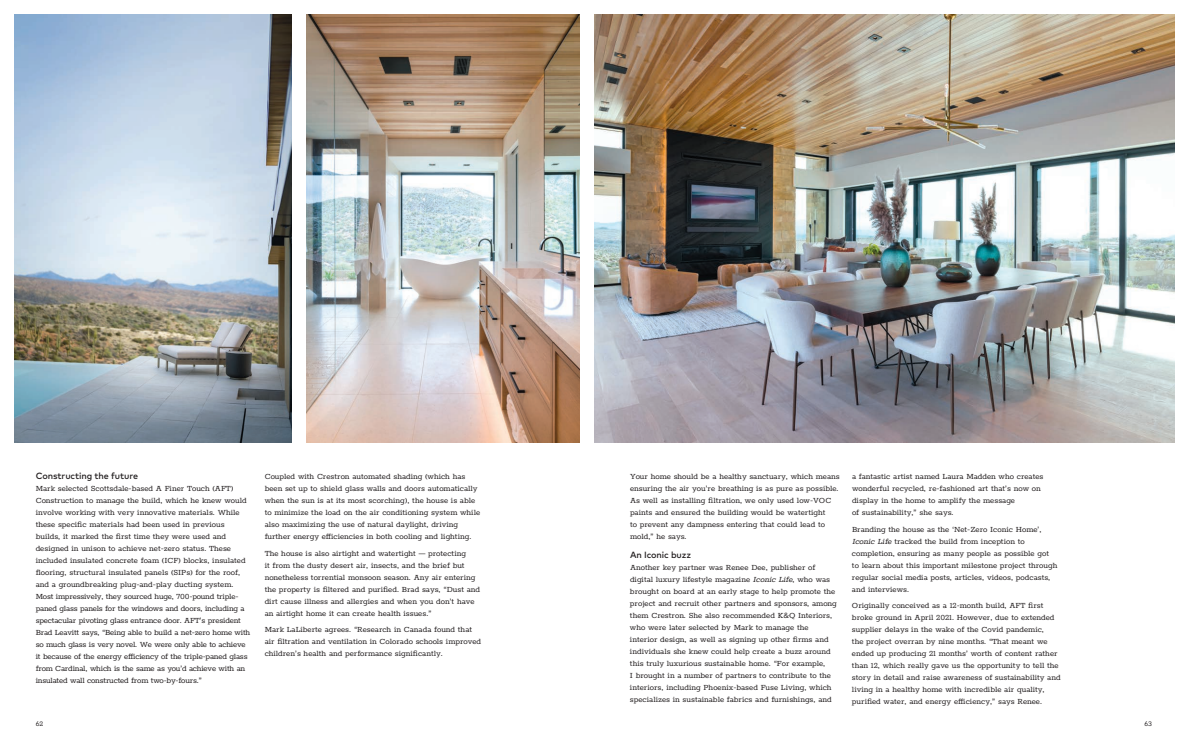
<style>
.page{position:relative;width:1188px;height:756px;background:#fff}
.page>*{position:absolute;margin:0;border:0;box-sizing:border-box;transform-origin:0 0}
.t1{font:9px/12px "Rokkitt";color:#231f20}
.t2{font:500 9px "Mark Pro";letter-spacing:-.01em;color:#231f20}
.t3{font:8px "Rokkitt";color:#231f20}
.s1{font-style:italic}
</style>
<div class="page">
<img style="left:594px;top:14px;width:580px;height:428px">
<img style="left:306px;top:14px;width:274px;height:428px">
<img style="left:14px;top:14px;width:278px;height:428px">
<p class="t2" style="left:36px;top:469px;width:104px">Constructing the future</p>
<p class="t1" style="left:36px;top:482px;width:216px">Mark selected Scottsdale-based A Finer Touch (AFT)<br>Construction to manage the build, which he knew would involve working with very innovative materials. While these specific materials had been used in previous builds, it marked the first time they were used and designed in unison to achieve net-zero status. These included insulated concrete foam (ICF) blocks, insulated flooring, structural insulated panels (SIPs) for the roof, and a groundbreaking plug-and-play ducting system.<br>Most impressively, they sourced huge, 700-pound triple&shy;paned glass panels for the windows and doors, including a spectacular pivoting glass entrance door. AFT’s president Brad Leavitt says, “Being able to build a net-zero home with so much glass is very novel. We were only able to achieve it because of the energy efficiency of the triple-paned glass from Cardinal, which is the same as you’d achieve with an insulated wall constructed from two-by-fours.”</p>
<p class="t1" style="left:265px;top:470px;width:217px">Coupled with Crestron automated shading (which has been set up to shield glass walls and doors automatically when the sun is at its most scorching), the house is able to minimize the load on the air conditioning system while also maximizing the use of natural daylight, driving further energy efficiencies in both cooling and lighting.</p>
<p class="t1" style="left:265px;top:547px;width:217px">The house is also airtight and watertight — protecting<br>it from the dusty desert air, insects, and the brief but nonetheless torrential monsoon season. Any air entering the property is filtered and purified. Brad says, “Dust and dirt cause illness and allergies and when you don’t have an airtight home it can create health issues.”</p>
<p class="t1" style="left:265px;top:623px;width:218px">Mark LaLiberte agrees. “Research in Canada found that air filtration and ventilation in Colorado schools improved children’s health and performance significantly.</p>
<p class="t1" style="left:630px;top:470px;width:211px">Your home should be a healthy sanctuary, which means ensuring the air you’re breathing is as pure as possible.<br>As well as installing filtration, we only used low-VOC paints and ensured the building would be watertight<br>to prevent any dampness entering that could lead to mold,” he says.</p>
<p class="t2" style="left:630px;top:548px;width:63px">An Iconic buzz</p>
<p class="t1" style="left:630px;top:561px;width:208px">Another key partner was Renee Dee, publisher of digital luxury lifestyle magazine <span class="s1">IconicLife</span>, who was brought on board at an early stage to help promote the project and recruit other partners and sponsors, among them Crestron. She also recommended K&amp;Q Interiors, who were later selected by Mark to manage the interior design, as well as signing up other firms and individuals she knew could help create a buzz around this truly luxurious sustainable home. “For example,<br>I brought in a number of partners to contribute to the interiors, including Phoenix-based Fuse Living, which specializes in sustainable fabrics and furnishings, and</p>
<p class="t1" style="left:852px;top:470px;width:193px">a fantastic artist named Laura Madden who creates wonderful recycled, re-fashioned art that’s now on display in the home to amplify the message<br>of sustainability,” she says.</p>
<p class="t1" style="left:852px;top:523px;width:207px">Branding the house as the ‘Net-Zero Iconic Home’, <span class="s1">Iconic Life</span> tracked the build from inception to completion, ensuring as many people as possible got to learn about this important milestone project through regular social media posts, articles, videos, podcasts, and interviews.</p>
<p class="t1" style="left:852px;top:599px;width:210px">Originally conceived as a 12-month build, AFT first broke ground in April 2021. However, due to extended supplier delays in the wake of the Covid pandemic,<br>the project overran by nine months. “That meant we ended up producing 21 months’ worth of content rather than 12, which really gave us the opportunity to tell the story in detail and raise awareness of sustainability and living in a healthy home with incredible air quality, purified water, and energy efficiency,” says Renee.</p>
<p class="t3" style="left:36px;top:718px;width:9px">62</p>
<p class="t3" style="left:1144px;top:718px;width:9px">63</p>
</div>
